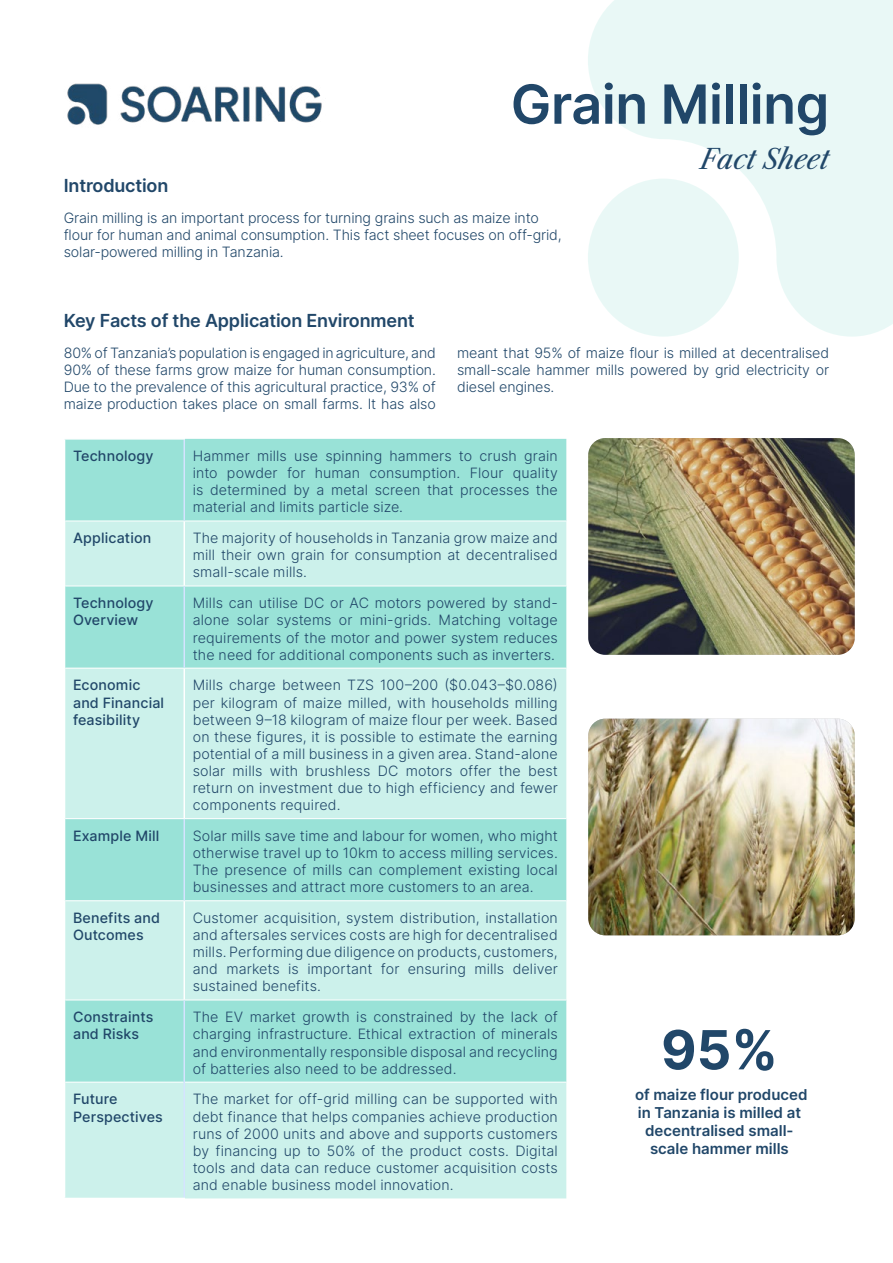
<style>
.page{position:relative;width:893px;height:1263px;background:#fff}
.page>*{position:absolute;margin:0;border:0;box-sizing:border-box;transform-origin:0 0}
.t1{font:600 54px "Inter";letter-spacing:-.01em;color:#214769}
.t2{font:700 54px "Inter";color:#214769}
.t3{font:italic 27px "Libre Caslon Text";letter-spacing:-.01em;color:#214769}
.t4{font:600 18px "Inter";letter-spacing:-.01em;color:#214769}
.t5{font:600 15px/18px "Inter";color:#214769;text-align:center}
.t6{font:300 14.25px/17.1px "Inter";letter-spacing:.005em;color:#214769;text-align:justify}
.t7{font:500 14.25px/17.1px "Inter";letter-spacing:.01em;color:#214769}
</style>
<div class="page">
<svg style="left:588px;top:0;width:305px;height:337px;fill:#e9f8f6"></svg>
<img style="left:588px;top:438px;width:267px;height:217px">
<img style="left:588px;top:719px;width:267px;height:216px">
<div style="left:65px;top:439px;width:501px;height:81px;background:#99e2d7"></div>
<svg style="left:65px;top:521px;width:501px;height:677px;background:#b9ebe3"></svg>
<hr style="left:65px;top:586px;width:119px;height:1px;background:#fff">
<hr style="left:65px;top:668px;width:119px;height:1px;background:#fff">
<hr style="left:65px;top:818px;width:119px;height:1px;background:#fff">
<hr style="left:65px;top:900px;width:119px;height:1px;background:#fff">
<hr style="left:65px;top:999px;width:119px;height:1px;background:#fff">
<hr style="left:65px;top:1082px;width:119px;height:1px;background:#fff">
<hr style="left:184px;top:586px;width:382px;height:1px;background:#fff">
<hr style="left:184px;top:668px;width:382px;height:1px;background:#fff">
<hr style="left:184px;top:818px;width:382px;height:1px;background:#fff">
<hr style="left:184px;top:900px;width:382px;height:1px;background:#fff">
<hr style="left:184px;top:999px;width:382px;height:1px;background:#fff">
<hr style="left:185px;top:1082px;width:381px;height:1px;background:#fff">
<hr style="left:184px;top:440px;width:1px;height:80px;background:#d5e4ff">
<hr style="left:184px;top:586px;width:1px;height:82px;background:#d5e4ff">
<hr style="left:184px;top:819px;width:1px;height:81px;background:#d5e4ff">
<hr style="left:184px;top:1000px;width:1px;height:82px;background:#d5e4ff">
<hr style="left:184px;top:1082px;width:1px;height:116px;background:#d5e4ff">
<hr style="left:184px;top:521px;width:1px;height:65px;background:#fff">
<hr style="left:184px;top:668px;width:1px;height:150px;background:#fff">
<hr style="left:184px;top:901px;width:1px;height:98px;background:#fff">
<hr style="left:64px;top:438px;width:121px;height:2px;background:#fff">
<img style="left:67px;top:83px;width:255px;height:42px">
<p class="t4" style="left:64px;top:172px;width:106px">Introduction</p>
<h1 class="t1" style="left:511px;top:64px;width:320px">Grain Milling</h1>
<h2 class="t3" style="left:700px;top:143px;width:130px">Fact Sheet</h2>
<p class="t6" style="left:64px;top:209px;width:499px;text-align:left">Grain milling is an important process for turning grains such as maize into flour for human and animal consumption. This fact sheet focuses on off-grid, solar-powered milling in Tanzania.</p>
<p class="t4" style="left:64px;top:307px;width:352px">Key Facts of the Application Environment</p>
<p class="t6" style="left:64px;top:344px;width:374px">80% of Tanzania’s population is engaged in agriculture, and 90% of these farms grow maize for human consumption.<br>Due to the prevalence of this agricultural practice, 93% of maize production takes place on small farms. It has also</p>
<p class="t6" style="left:457px;top:344px;width:374px">meant that 95% of maize flour is milled at decentralised small-scale hammer mills powered by grid electricity or diesel engines.</p>
<p class="t7" style="left:73px;top:447px;width:82px">Technology</p>
<p class="t6" style="left:193px;top:447px;width:367px">Hammer mills use spinning hammers to crush grain into powder for human consumption. Flour quality is determined by a metal screen that processes the material and limits particle size.</p>
<p class="t7" style="left:73px;top:529px;width:80px">Application</p>
<p class="t6" style="left:193px;top:529px;width:367px">The majority of households in Tanzania grow maize and mill their own grain for consumption at decentralised small-scale mills.</p>
<p class="t7" style="left:73px;top:594px;width:82px">Technology<br>Overview</p>
<p class="t6" style="left:193px;top:594px;width:367px">Mills can utilise DC or AC motors powered by stand&shy;alone solar systems or mini-grids. Matching voltage requirements of the motor and power system reduces the need for additional components such as inverters.</p>
<p class="t7" style="left:73px;top:676px;width:93px">Economic and Financial feasibility</p>
<p class="t6" style="left:193px;top:676px;width:367px">Mills charge between TZS 100–200 ($0.043–$0.086) per kilogram of maize milled, with households milling between 9–18 kilogram of maize flour per week. Based on these figures, it is possible to estimate the earning potential of a mill business in a given area. Stand-alone solar mills with brushless DC motors offer the best return on investment due to high efficiency and fewer components required.</p>
<p class="t7" style="left:73px;top:827px;width:88px">Example Mill</p>
<p class="t6" style="left:193px;top:827px;width:367px">Solar mills save time and labour for women, who might otherwise travel up to 10km to access milling services.<br>The presence of mills can complement existing local businesses and attract more customers to an area.</p>
<p class="t7" style="left:73px;top:909px;width:88px">Benefits and<br>Outcomes</p>
<p class="t6" style="left:193px;top:909px;width:367px">Customer acquisition, system distribution, installation and aftersales services costs are high for decentralised mills. Performing due diligence on products, customers, and markets is important for ensuring mills deliver sustained benefits.</p>
<p class="t7" style="left:73px;top:1008px;width:82px">Constraints and Risks</p>
<p class="t6" style="left:193px;top:1008px;width:367px">The EV market growth is constrained by the lack of charging infrastructure. Ethical extraction of minerals and environmentally responsible disposal and recycling of batteries also need to be addressed.</p>
<p class="t7" style="left:73px;top:1090px;width:91px">Future<br>Perspectives</p>
<p class="t6" style="left:193px;top:1090px;width:367px">The market for off-grid milling can be supported with debt finance that helps companies achieve production runs of 2000 units and above and supports customers by financing up to 50% of the product costs. Digital tools and data can reduce customer acquisition costs and enable business model innovation.</p>
<h1 class="t2" style="left:661px;top:1009px;width:118px">95%</h1>
<p class="t5" style="left:635px;top:1085px;width:174px">of maize flour produced in Tanzania is milled at decentralised small&shy;scale hammer mills</p>
</div>
